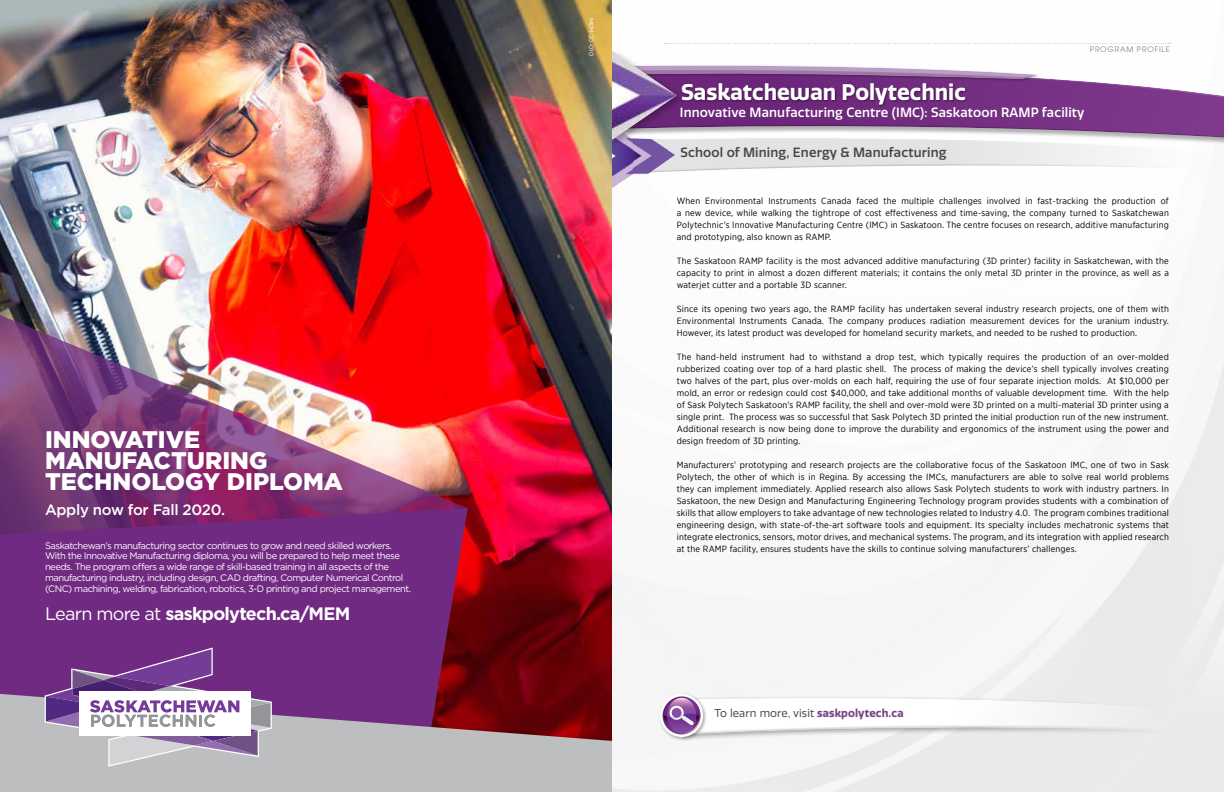
<style>
.page{position:relative;width:1224px;height:792px;background:#fff}
.page>*{position:absolute;margin:0;border:0;box-sizing:border-box;transform-origin:0 0}
.t1{font:900 24px/21px "Gotham";color:#fff}
.t2{font:700 22px "Quatro";color:#fff}
.t3{font:700 18px "Gotham";letter-spacing:-.04em;color:#fff}
.t4{font:500 15px "Gotham";letter-spacing:-.02em;color:#fff}
.t5{font:500 13px "Quatro";letter-spacing:.01em;color:#fff}
.t6{font:500 13px "Quatro";letter-spacing:.01em;color:#484645}
.t7{font:11px "Quatro";letter-spacing:.01em;color:#484645}
.t8{font:9.4px/10.8px "Gotham";letter-spacing:-.05em;color:#fff}
.t9{font:9px/12px "Gotham Narrow";letter-spacing:.02em;color:#000;text-align:justify}
.t10{font:7.5px "Avant Garde";letter-spacing:.1em;color:#6f6b6b}
.t11{font:6px "Gotham";color:#fff}
.s1{font-weight:400}
.s2{font-weight:700;color:#7a4387}
</style>
<div class="page">
<img style="left:0;top:0;width:1224px;height:792px">
<div style="left:684px;top:696px;width:492px;height:46px;background:#ebebeb"></div>
<div style="left:658px;top:692px;width:49px;height:49px;background:#000;opacity:.3"></div>
<svg style="left:661px;top:695px;width:515px;height:44px"></svg>
<div style="left:660px;top:694px;width:43px;height:43px;border:3px solid #fff;border-radius:50%"></div>
<div style="left:608px;top:142px;width:600px;height:36px;background:#fefefe"></div>
<div style="left:612px;top:70px;width:612px;height:42px;background:#fff"></div>
<div style="left:612px;top:76px;width:612px;height:64px;background:#000;opacity:.3"></div>
<div style="left:610px;top:64px;width:430px;height:18px;background:#000;opacity:.3"></div>
<div style="left:611px;top:65px;width:429px;height:16px;background:#000;opacity:.16"></div>
<img style="left:589px;top:124px;width:19px;height:26px">
<svg style="left:581px;top:130px;width:9px;height:13px"></svg>
<img style="left:625px;top:176px;width:9px;height:5px">
<img style="left:598px;top:149px;width:27px;height:38px">
<svg style="left:608px;top:138px;width:600px;height:38px"></svg>
<img style="left:589px;top:162px;width:10px;height:25px">
<svg style="left:581px;top:168px;width:9px;height:13px"></svg>
<div style="left:608px;top:47px;width:77px;height:102px;background:#000;opacity:.3"></div>
<img style="left:611px;top:50px;width:66px;height:91px">
<div style="left:681px;top:82px;width:287px;height:26px;background:#000;opacity:.5"></div>
<svg style="left:665px;top:43px;width:505px;height:1px"></svg>
<img style="left:0;top:311px;width:468px;height:197px">
<svg style="left:0;top:508px;width:468px;height:186px;background:#71287a"></svg>
<svg style="left:0;top:694px;width:612px;height:49px;background:#8c536a"></svg>
<div style="left:0;top:743px;width:612px;height:49px;background:#bcbec0"></div>
<svg style="left:45px;top:648px;width:227px;height:119px"></svg>
<h1 class="t1" style="left:45px;top:429px;width:299px">INNOVATIVE<br>MANUFACTURING<br>TECHNOLOGY DIPLOMA</h1>
<h3 class="t4" style="left:45px;top:500px;width:182px">Apply now for Fall 2020.</h3>
<p class="t8" style="left:45px;top:540px;width:368px">Saskatchewan’s manufacturing sector continues to grow and need skilled workers.<br>With the Innovative Manufacturing diploma, you will be prepared to help meet these needs. The program offers a wide range of skill-based training in all aspects of the manufacturing industry, including design, CAD drafting, Computer Numerical Control (CNC) machining, welding, fabrication, robotics, 3-D printing and project management.</p>
<h3 class="t3" style="left:45px;top:602px;width:307px"><span class="s1">Learn more at</span> saskpolytech.ca/MEM</h3>
<p class="t11" style="left:595px;top:18px;width:39px;rotate:90deg">MEM-20-010</p>
<p class="t10" style="left:1090px;top:45px;width:81px">PROGRAM PROFILE</p>
<h2 class="t2" style="left:681px;top:79px;width:286px">Saskatchewan Polytechnic</h2>
<h3 class="t5" style="left:680px;top:105px;width:406px">Innovative Manufacturing Centre (IMC): Saskatoon RAMP facility</h3>
<h3 class="t6" style="left:681px;top:145px;width:268px">School of Mining, Energy &amp; Manufacturing</h3>
<p class="t9" style="left:677px;top:195px;width:494px">When Environmental Instruments Canada faced the multiple challenges involved in fast-tracking the production of a new device, while walking the tightrope of cost effectiveness and time-saving, the company turned to Saskatchewan Polytechnic’s Innovative Manufacturing Centre (IMC) in Saskatoon. The centre focuses on research, additive manufacturing and prototyping, also known as RAMP.</p>
<p class="t9" style="left:677px;top:255px;width:494px">The Saskatoon RAMP facility is the most advanced additive manufacturing (3D printer) facility in Saskatchewan, with the capacity to print in almost a dozen different materials; it contains the only metal 3D printer in the province, as well as a waterjet cutter and a portable 3D scanner.</p>
<p class="t9" style="left:677px;top:303px;width:494px">Since its opening two years ago, the RAMP facility has undertaken several industry research projects, one of them with Environmental Instruments Canada. The company produces radiation measurement devices for the uranium industry.<br>However, its latest product was developed for homeland security markets, and needed to be rushed to production.</p>
<p class="t9" style="left:677px;top:351px;width:494px">The hand-held instrument had to withstand a drop test, which typically requires the production of an over-molded rubberized coating over top of a hard plastic shell. The process of making the device’s shell typically involves creating two halves of the part, plus over-molds on each half, requiring the use of four separate injection molds. At $10,000 per mold, an error or redesign could cost $40,000, and take additional months of valuable development time. With the help of Sask Polytech Saskatoon’s RAMP facility, the shell and over-mold were 3D printed on a multi-material 3D printer using a single print. The process was so successful that Sask Polytech 3D printed the initial production run of the new instrument.<br>Additional research is now being done to improve the durability and ergonomics of the instrument using the power and design freedom of 3D printing.</p>
<p class="t9" style="left:677px;top:459px;width:494px">Manufacturers’ prototyping and research projects are the collaborative focus of the Saskatoon IMC, one of two in Sask Polytech, the other of which is in Regina. By accessing the IMCs, manufacturers are able to solve real world problems they can implement immediately. Applied research also allows Sask Polytech students to work with industry partners. In Saskatoon, the new Design and Manufacturing Engineering Technology program provides students with a combination of skills that allow employers to take advantage of new technologies related to Industry 4.0. The program combines traditional engineering design, with state-of-the-art software tools and equipment. Its specialty includes mechatronic systems that integrate electronics, sensors, motor drives, and mechanical systems. The program, and its integration with applied research at the RAMP facility, ensures students have the skills to continue solving manufacturers’ challenges.</p>
<p class="t7" style="left:714px;top:707px;width:191px">To learn more, visit <span class="s2">saskpolytech.ca</span></p>
</div>
